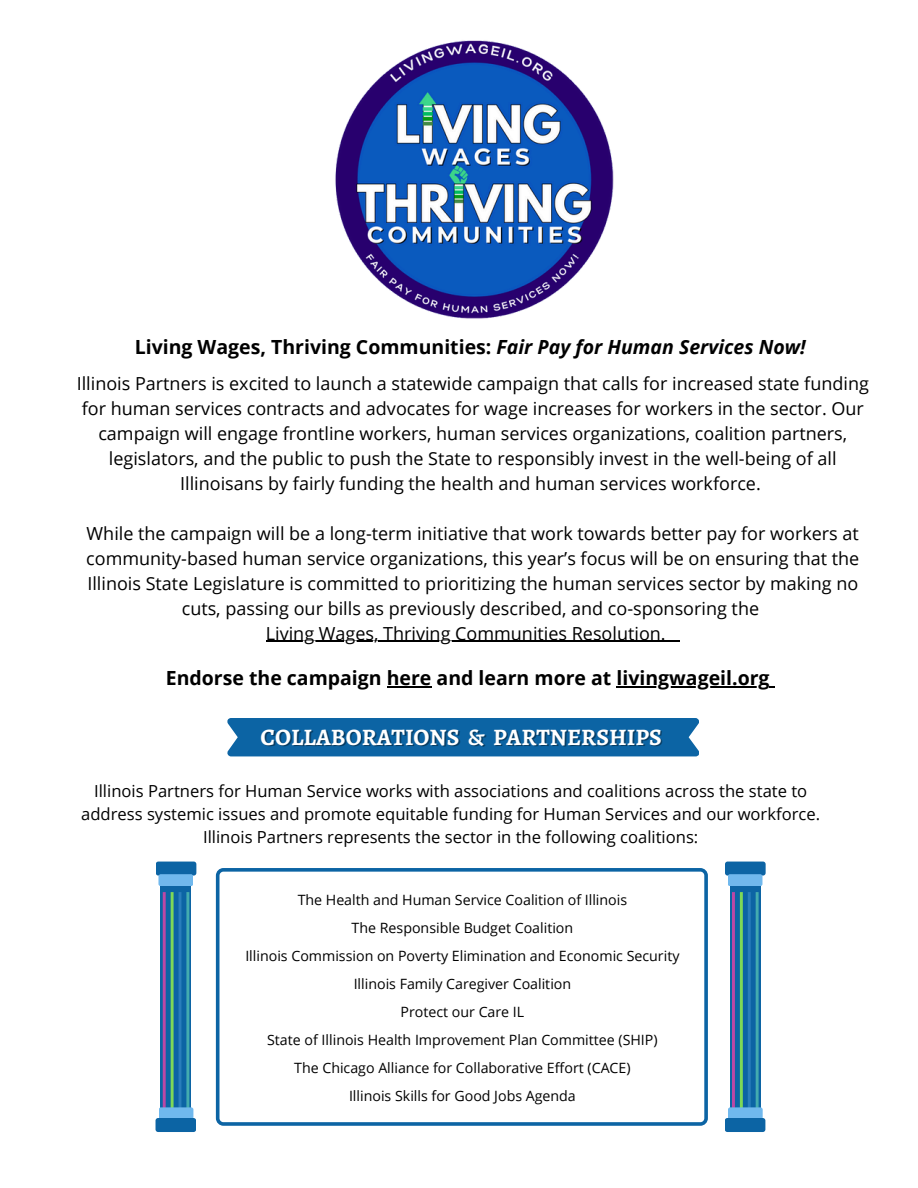
<style>
.page{position:relative;width:918px;height:1188px;background:#fff}
.page>*{position:absolute;margin:0;border:0;box-sizing:border-box;transform-origin:0 0}
.t1{font:700 23.7px "Alegreya";color:#fff}
.t2{font:700 19.5px "Open Sans";color:#000}
.t3{font:18px/25px "Open Sans";color:#000;text-align:center}
.t4{font:16.65px/23.2px "Open Sans";color:#000;text-align:center}
.t5{font:14.25px "Open Sans";color:#000}
.s1{font-style:italic}
.s2{color:rgb(0 0 0/.4)}
</style>
<div class="page">
<svg style="left:216px;top:868px;width:492px;height:258px"></svg>
<div style="left:227px;top:718px;width:472px;height:38px;background:#0c64a4"></div>
<div style="left:156px;top:862px;width:40px;height:14px;background:#0c64a4;border-radius:3px"></div>
<svg style="left:160px;top:886px;width:31px;height:221px;background:#1267a3"></svg>
<div style="left:158px;top:874px;width:35px;height:12px;background:#70b8ed;border-radius:2px"></div>
<hr style="left:163px;top:892px;width:3px;height:228px;background:#bb48a5">
<hr style="left:171px;top:892px;width:3px;height:228px;background:#7ed957">
<hr style="left:179px;top:892px;width:2px;height:237px;background:#297dbb">
<hr style="left:186px;top:892px;width:3px;height:228px;background:#43abaf">
<div style="left:159px;top:1107px;width:34px;height:12px;background:#70b8ed;border-radius:2px"></div>
<div style="left:156px;top:1118px;width:40px;height:14px;background:#0c64a4;border-radius:3px"></div>
<div style="left:725px;top:862px;width:41px;height:14px;background:#0c64a4;border-radius:3px"></div>
<div style="left:730px;top:886px;width:31px;height:234px;background:#0c64a4"></div>
<div style="left:728px;top:874px;width:34px;height:12px;background:#70b8ed;border-radius:2px"></div>
<hr style="left:732px;top:892px;width:3px;height:228px;background:#bb48a5">
<hr style="left:740px;top:892px;width:3px;height:228px;background:#7ed957">
<hr style="left:748px;top:892px;width:3px;height:237px;background:#297dbb">
<hr style="left:756px;top:892px;width:3px;height:228px;background:#43abaf">
<div style="left:728px;top:1107px;width:35px;height:12px;background:#70b8ed;border-radius:2px"></div>
<div style="left:725px;top:1118px;width:40px;height:14px;background:#0c64a4;border-radius:3px"></div>
<img style="left:335px;top:40px;width:279px;height:279px">
<hr style="left:266px;top:641px;width:400px;height:1px;background:#000">
<svg style="left:666px;top:641px;width:14px;height:1px"></svg>
<hr style="left:387px;top:686px;width:45px;height:2px;background:#000">
<hr style="left:616px;top:686px;width:154px;height:2px;background:#000">
<p class="t2" style="left:135px;top:333px;width:673px">Living Wages, Thriving Communities: <span class="s1">Fair Pay for Human Services Now!</span></p>
<p class="t3" style="left:77px;top:370px;width:794px">Illinois Partners is excited to launch a statewide campaign that calls for increased state funding for human services contracts and advocates for wage increases for workers in the sector. Our campaign will engage frontline workers, human services organizations, coalition partners, legislators, and the public to push the State to responsibly invest in the well-being of all Illinoisans by fairly funding the health and human services workforce.</p>
<p class="t3" style="left:86px;top:520px;width:775px">While the campaign will be a long-term initiative that work towards better pay for workers at community-based human service organizations, this year’s focus will be on ensuring that the Illinois State Legislature is committed to prioritizing the human services sector by making no cuts, passing our bills as previously described, and co-sponsoring the</p>
<p class="t3" style="left:266px;top:620px;width:401px">Living Wages, Thriving Communities Resolution.</p>
<p class="t2" style="left:166px;top:664px;width:605px">Endorse the campaign here and learn more at livingwageil.org</p>
<p class="t1" style="left:261px;top:720px;width:403px">COLLABORATIONS <span class="s2">&amp;</span> PARTNERSHIPS</p>
<h3 class="t4" style="left:81px;top:779px;width:740px">Illinois Partners for Human Service works with associations and coalitions across the state to address systemic issues and promote equitable funding for Human Services and our workforce.<br>Illinois Partners represents the sector in the following coalitions:</h3>
<h2 class="t5" style="left:298px;top:890px;width:331px">The Health and Human Service Coalition of Illinois</h2>
<h1 class="t5" style="left:352px;top:918px;width:223px">The Responsible Budget Coalition</h1>
<h4 class="t5" style="left:245px;top:946px;width:436px">Illinois Commission on Poverty Elimination and Economic Security</h4>
<p class="t5" style="left:354px;top:974px;width:219px">Illinois Family Caregiver Coalition</p>
<p class="t5" style="left:401px;top:1002px;width:125px">Protect our Care IL</p>
<p class="t5" style="left:267px;top:1030px;width:392px">State of Illinois Health Improvement Plan Committee (SHIP)</p>
<p class="t5" style="left:294px;top:1058px;width:338px">The Chicago Alliance for Collaborative Effort (CACE)</p>
<p class="t5" style="left:349px;top:1086px;width:228px">Illinois Skills for Good Jobs Agenda</p>
</div>
